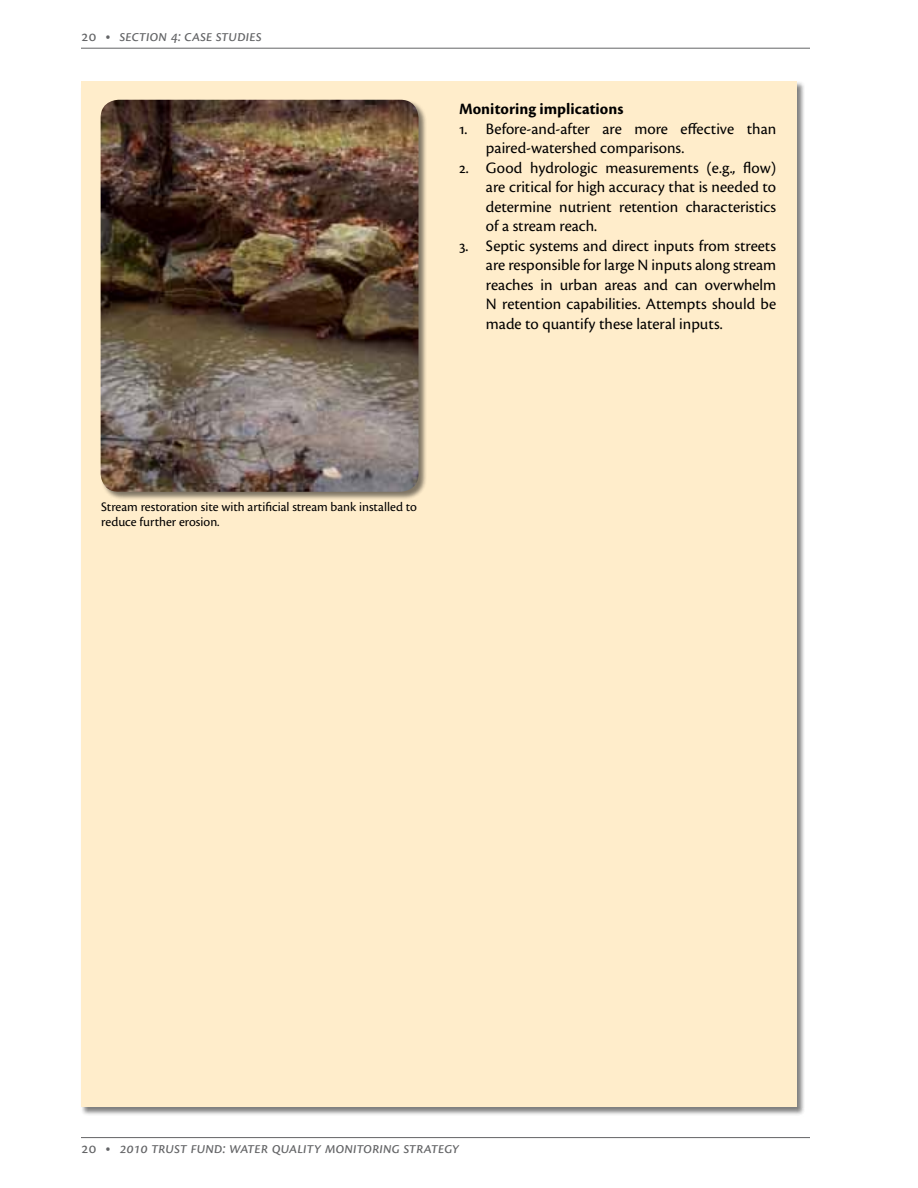
<style>
.page{position:relative;width:918px;height:1188px;background:#fff}
.page>*{position:absolute;margin:0;border:0;box-sizing:border-box;transform-origin:0 0}
.t1{font:16.5px/19.5px "Cronos Pro";color:#000;text-align:justify}
.t2{font:italic 16.5px "Cronos Pro";letter-spacing:-.005em;color:#636466}
.t3{font:700 16.5px "Cronos Pro";color:#000}
.t4{font:13.5px/15px "Cronos Pro";color:#000}
.s1{font-style:normal}
</style>
<div class="page">
<hr style="left:81px;top:48px;width:729px;height:1px;background:#636466">
<hr style="left:81px;top:1137px;width:729px;height:1px;background:#636466">
<div style="left:81px;top:81px;width:724px;height:1035px;background:#000;opacity:.5"></div>
<div style="left:81px;top:81px;width:715px;height:1026px;background:#ffedcb"></div>
<div style="left:100px;top:99px;width:327px;height:401px;background:#000;opacity:.5"></div>
<img style="left:101px;top:100px;width:317px;height:392px">
<p class="t2" style="left:81px;top:27px;width:182px"><span class="s1">20 •</span> section 4: case studies</p>
<p class="t3" style="left:459px;top:100px;width:166px">Monitoring implications</p>
<p class="t1" style="left:486px;top:119px;width:292px;text-indent:-27px">1. Before-and-after are more effective than paired-watershed comparisons.</p>
<p class="t1" style="left:486px;top:158px;width:292px;text-indent:-27px">2. Good hydrologic measurements (e.g., flow) are critical for high accuracy that is needed to determine nutrient retention characteristics of a stream reach.</p>
<p class="t1" style="left:486px;top:236px;width:292px;text-indent:-27px">3. Septic systems and direct inputs from streets are responsible for large N inputs along stream reaches in urban areas and can overwhelm N retention capabilities. Attempts should be made to quantify these lateral inputs.</p>
<p class="t4" style="left:101px;top:499px;width:317px">Stream restoration site with artificial stream bank installed to reduce further erosion.</p>
<p class="t2" style="left:81px;top:1138px;width:380px"><span class="s1">20 •</span> 2010 trust fund: water quality monitoring strategy</p>
</div>
